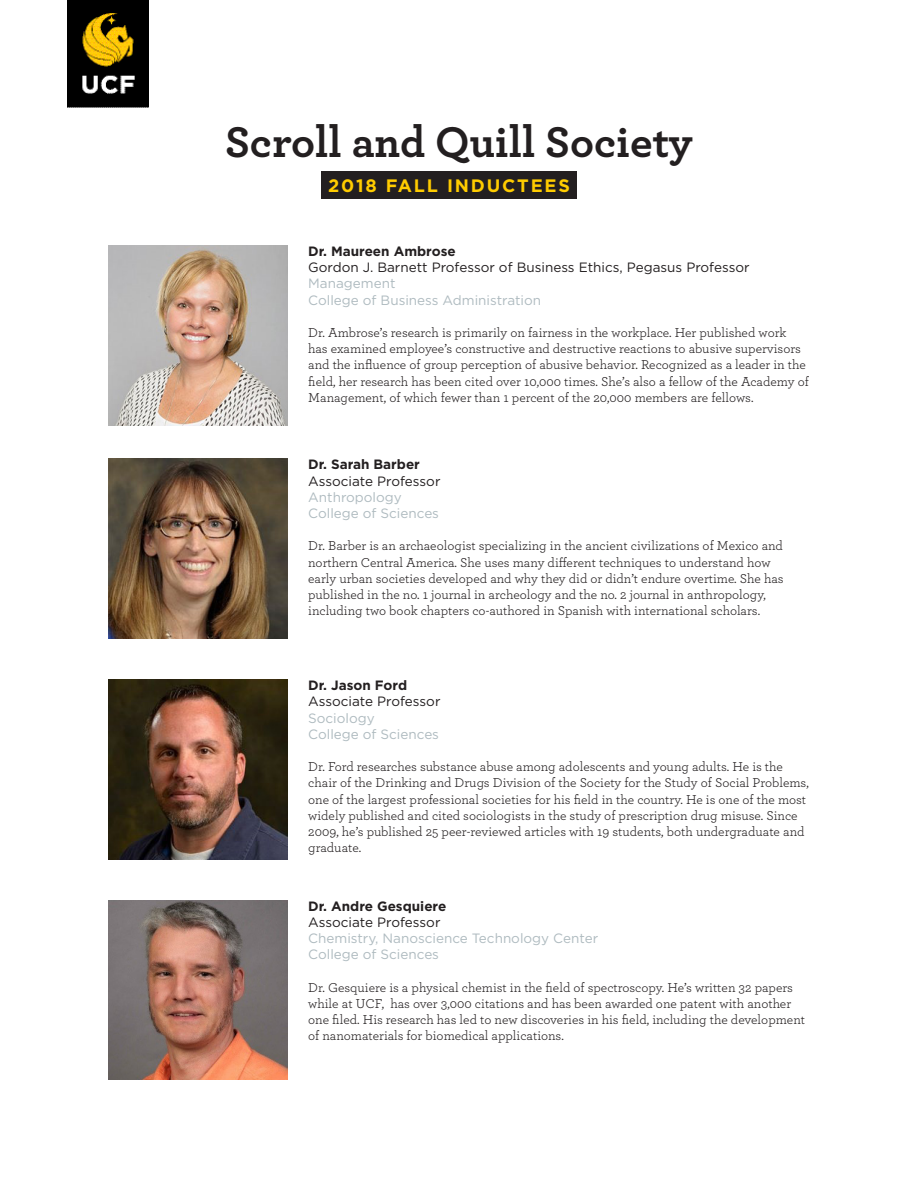
<style>
.page{position:relative;width:918px;height:1188px;background:#fff}
.page>*{position:absolute;margin:0;border:0;box-sizing:border-box;transform-origin:0 0}
.t1{font:700 45px "Archer";color:#231f20}
.t2{font:700 18px "Gotham";letter-spacing:.1em;color:#fc0}
.t3{font:13.5px/16.2px "Archer";color:#231f20}
.t4{font:13.5px "Gotham";color:#afbbc0}
.t5{font:13.5px "Gotham";color:#231f20}
.t6{font:700 13.5px "Gotham";color:#231f20}
</style>
<div class="page">
<img style="left:68px;top:0;width:80px;height:108px">
<div style="left:321px;top:171px;width:256px;height:28px;background:#231f20"></div>
<img style="left:108px;top:245px;width:180px;height:180px">
<img style="left:108px;top:459px;width:180px;height:180px">
<img style="left:108px;top:679px;width:180px;height:180px">
<img style="left:108px;top:900px;width:180px;height:180px">
<p class="t1" style="left:225px;top:107px;width:469px">Scroll and Quill Society</p>
<p class="t2" style="left:328px;top:174px;width:243px">2018 FALL INDUCTEES</p>
<p class="t6" style="left:308px;top:242px;width:149px">Dr. Maureen Ambrose</p>
<p class="t5" style="left:308px;top:259px;width:443px">Gordon J. Barnett Professor of Business Ethics, Pegasus Professor</p>
<p class="t4" style="left:308px;top:275px;width:89px">Management</p>
<p class="t4" style="left:308px;top:291px;width:234px">College of Business Administration</p>
<p class="t3" style="left:308px;top:324px;width:502px">Dr. Ambrose’s research is primarily on fairness in the workplace. Her published work has examined employee’s constructive and destructive reactions to abusive supervisors and the influence of group perception of abusive behavior. Recognized as a leader in the field, her research has been cited over 10,000 times. She’s also a fellow of the Academy of Management, of which fewer than 1 percent of the 20,000 members are fellows.</p>
<p class="t6" style="left:308px;top:456px;width:113px">Dr. Sarah Barber</p>
<p class="t5" style="left:308px;top:472px;width:134px">Associate Professor</p>
<p class="t4" style="left:308px;top:488px;width:95px">Anthropology</p>
<p class="t4" style="left:308px;top:505px;width:132px">College of Sciences</p>
<p class="t3" style="left:308px;top:537px;width:477px">Dr. Barber is an archaeologist specializing in the ancient civilizations of Mexico and northern Central America. She uses many different techniques to understand how early urban societies developed and why they did or didn’t endure overtime. She has published in the no. 1 journal in archeology and the no. 2 journal in anthropology, including two book chapters co-authored in Spanish with international scholars.</p>
<p class="t6" style="left:308px;top:676px;width:100px">Dr. Jason Ford</p>
<p class="t5" style="left:308px;top:693px;width:134px">Associate Professor</p>
<p class="t4" style="left:308px;top:709px;width:68px">Sociology</p>
<p class="t4" style="left:308px;top:725px;width:132px">College of Sciences</p>
<p class="t3" style="left:308px;top:758px;width:502px">Dr. Ford researches substance abuse among adolescents and young adults. He is the chair of the Drinking and Drugs Division of the Society for the Study of Social Problems, one of the largest professional societies for his field in the country. He is one of the most widely published and cited sociologists in the study of prescription drug misuse. Since 2009, he’s published 25 peer-reviewed articles with 19 students, both undergraduate and graduate.</p>
<p class="t6" style="left:308px;top:897px;width:140px">Dr. Andre Gesquiere</p>
<p class="t5" style="left:308px;top:914px;width:134px">Associate Professor</p>
<p class="t4" style="left:308px;top:930px;width:291px">Chemistry, Nanoscience Technology Center</p>
<p class="t4" style="left:308px;top:946px;width:132px">College of Sciences</p>
<p class="t3" style="left:308px;top:979px;width:498px">Dr. Gesquiere is a physical chemist in the field of spectroscopy. He’s written 32 papers while at UCF, has over 3,000 citations and has been awarded one patent with another one filed. His research has led to new discoveries in his field, including the development of nanomaterials for biomedical applications.</p>
</div>
